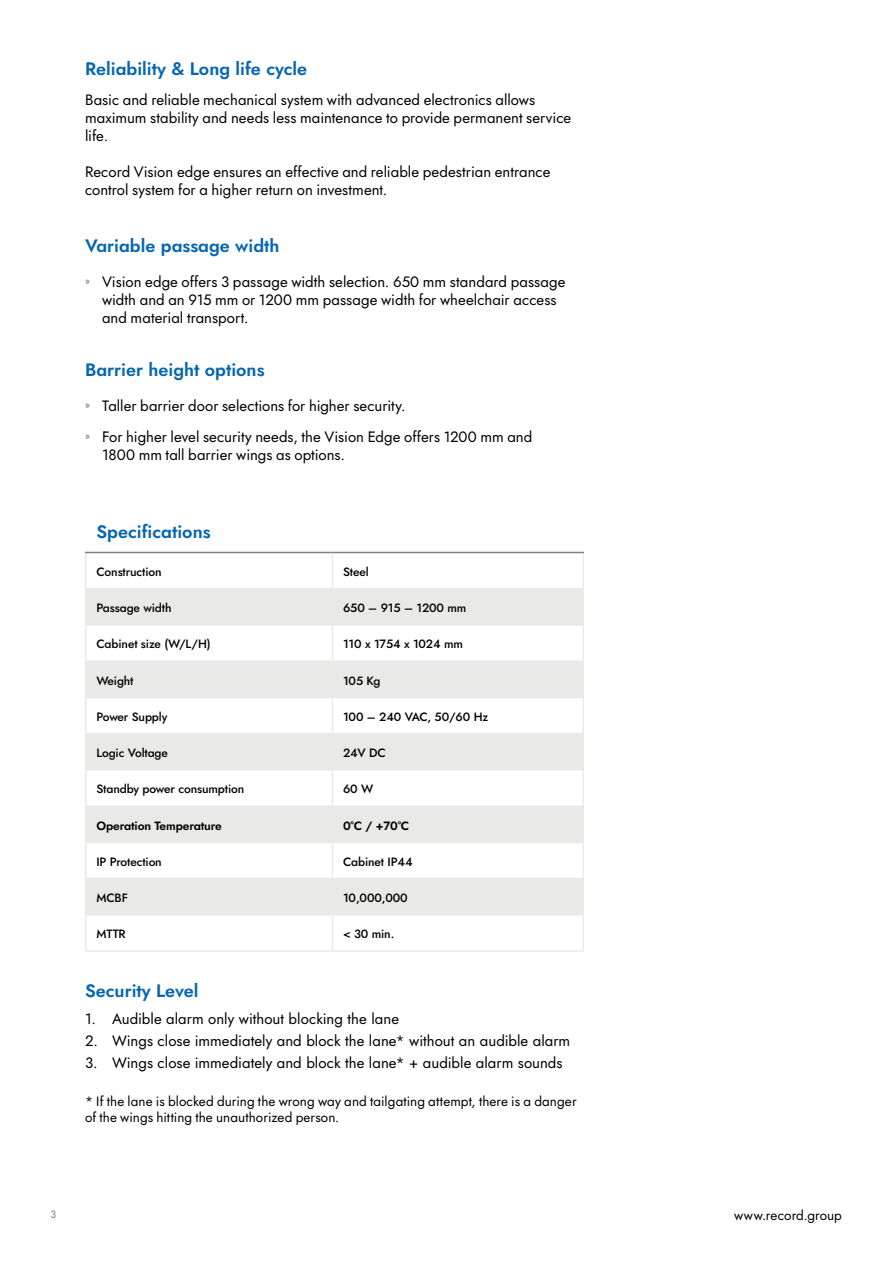
<style>
.page{position:relative;width:893px;height:1263px;background:#fff}
.page>*{position:absolute;margin:0;border:0;box-sizing:border-box;transform-origin:0 0}
.t1{font:600 18px "Jost";color:#0666b0}
.t2{font:15px/18px "Jost";color:#000}
.t3{font:13.5px/16.5px "Jost";letter-spacing:.005em;color:#000}
.t4{font:500 12px "Jost";letter-spacing:-.01em;color:#000}
.t5{font:600 12px "Jost";letter-spacing:-.01em;color:#000}
.t6{font:10.5px "Jost";color:#7f8084}
</style>
<div class="page">
<svg style="left:87px;top:589px;width:496px;height:325px;fill:#e9eae8"></svg>
<hr style="left:332px;top:553px;width:1px;height:35px;background:#e9eae8">
<hr style="left:85px;top:588px;width:247px;height:1px;background:#e9eae8">
<hr style="left:332px;top:588px;width:252px;height:1px;background:#e9eae8">
<hr style="left:332px;top:589px;width:1px;height:35px;background:#e9eae8">
<hr style="left:332px;top:698px;width:1px;height:35px;background:#e9eae8">
<hr style="left:85px;top:733px;width:247px;height:1px;background:#e9eae8">
<hr style="left:332px;top:734px;width:1px;height:35px;background:#e9eae8">
<hr style="left:85px;top:769px;width:247px;height:2px;background:#e9eae8">
<hr style="left:332px;top:771px;width:1px;height:34px;background:#e9eae8">
<hr style="left:85px;top:805px;width:247px;height:2px;background:#e9eae8">
<hr style="left:332px;top:807px;width:1px;height:34px;background:#e9eae8">
<hr style="left:85px;top:841px;width:247px;height:2px;background:#e9eae8">
<hr style="left:332px;top:843px;width:1px;height:35px;background:#e9eae8">
<hr style="left:85px;top:878px;width:247px;height:1px;background:#e9eae8">
<hr style="left:332px;top:879px;width:1px;height:35px;background:#e9eae8">
<hr style="left:85px;top:914px;width:247px;height:1px;background:#e9eae8">
<hr style="left:332px;top:915px;width:1px;height:35px;background:#e9eae8">
<hr style="left:85px;top:950px;width:247px;height:2px;background:#e9eae8">
<hr style="left:85px;top:553px;width:2px;height:35px;background:#e9eae8">
<hr style="left:583px;top:553px;width:1px;height:35px;background:#e9eae8">
<hr style="left:85px;top:589px;width:2px;height:35px;background:#e9eae8">
<hr style="left:583px;top:589px;width:1px;height:35px;background:#e9eae8">
<hr style="left:85px;top:698px;width:2px;height:35px;background:#e9eae8">
<hr style="left:583px;top:698px;width:1px;height:35px;background:#e9eae8">
<hr style="left:85px;top:734px;width:2px;height:35px;background:#e9eae8">
<hr style="left:583px;top:734px;width:1px;height:35px;background:#e9eae8">
<hr style="left:85px;top:771px;width:2px;height:34px;background:#e9eae8">
<hr style="left:583px;top:771px;width:1px;height:34px;background:#e9eae8">
<hr style="left:85px;top:807px;width:2px;height:34px;background:#e9eae8">
<hr style="left:583px;top:807px;width:1px;height:34px;background:#e9eae8">
<hr style="left:85px;top:843px;width:2px;height:35px;background:#e9eae8">
<hr style="left:583px;top:843px;width:1px;height:35px;background:#e9eae8">
<hr style="left:85px;top:879px;width:2px;height:35px;background:#e9eae8">
<hr style="left:583px;top:879px;width:1px;height:35px;background:#e9eae8">
<hr style="left:85px;top:915px;width:2px;height:35px;background:#e9eae8">
<hr style="left:583px;top:915px;width:1px;height:35px;background:#e9eae8">
<hr style="left:85px;top:660px;width:247px;height:2px;background:#e9eae8">
<hr style="left:85px;top:626px;width:2px;height:34px;background:#e9eae8">
<hr style="left:583px;top:626px;width:1px;height:34px;background:#e9eae8">
<hr style="left:85px;top:662px;width:2px;height:35px;background:#e9eae8">
<hr style="left:583px;top:662px;width:1px;height:35px;background:#e9eae8">
<hr style="left:85px;top:697px;width:247px;height:1px;background:#e9eae8">
<hr style="left:85px;top:624px;width:247px;height:2px;background:#e9eae8">
<hr style="left:332px;top:624px;width:252px;height:2px;background:#e9eae8">
<hr style="left:332px;top:626px;width:1px;height:34px;background:#e9eae8">
<hr style="left:332px;top:660px;width:252px;height:2px;background:#e9eae8">
<hr style="left:332px;top:662px;width:1px;height:35px;background:#e9eae8">
<hr style="left:332px;top:697px;width:252px;height:1px;background:#e9eae8">
<hr style="left:332px;top:733px;width:252px;height:1px;background:#e9eae8">
<hr style="left:332px;top:769px;width:252px;height:2px;background:#e9eae8">
<hr style="left:332px;top:805px;width:252px;height:2px;background:#e9eae8">
<hr style="left:332px;top:841px;width:252px;height:2px;background:#e9eae8">
<hr style="left:332px;top:878px;width:252px;height:1px;background:#e9eae8">
<hr style="left:332px;top:914px;width:252px;height:1px;background:#e9eae8">
<hr style="left:332px;top:950px;width:252px;height:2px;background:#e9eae8">
<hr style="left:85px;top:552px;width:247px;height:1px;background:#7f8084">
<hr style="left:332px;top:552px;width:252px;height:1px;background:#7f8084">
<p class="t1" style="left:85px;top:56px;width:224px">Reliability &amp; Long life cycle</p>
<p class="t2" style="left:85px;top:91px;width:488px">Basic and reliable mechanical system with advanced electronics allows maximum stability and needs less maintenance to provide permanent service life.</p>
<p class="t2" style="left:85px;top:163px;width:467px">Record Vision edge ensures an effective and reliable pedestrian entrance control system for a higher return on investment.</p>
<p class="t1" style="left:85px;top:234px;width:196px">Variable passage width</p>
<p class="t2" style="left:102px;top:273px;width:465px;text-indent:-17px"><sup>»</sup> Vision edge offers 3 passage width selection. 650 mm standard passage width and an 915 mm or 1200 mm passage width for wheelchair access and material transport.</p>
<p class="t1" style="left:85px;top:358px;width:181px">Barrier height options</p>
<p class="t2" style="left:85px;top:391px;width:449px;line-height:30.8px"><sup>»</sup> Taller barrier door selections for higher security.<br><sup>»</sup> For higher level security needs, the Vision Edge offers 1200 mm and</p>
<p class="t2" style="left:102px;top:446px;width:244px">1800 mm tall barrier wings as options.</p>
<p class="t1" style="left:96px;top:519px;width:116px">Specifications</p>
<p class="t4" style="left:96px;top:564px;width:67px">Construction</p>
<p class="t4" style="left:343px;top:564px;width:27px">Steel</p>
<p class="t4" style="left:96px;top:600px;width:77px">Passage width</p>
<p class="t4" style="left:343px;top:600px;width:125px">650 – 915 – 1200 mm</p>
<p class="t4" style="left:96px;top:636px;width:116px">Cabinet size (W/L/H)</p>
<p class="t4" style="left:343px;top:636px;width:121px">110 x 1754 x 1024 mm</p>
<p class="t4" style="left:96px;top:672px;width:39px">Weight</p>
<p class="t4" style="left:343px;top:672px;width:39px">105 Kg</p>
<p class="t4" style="left:96px;top:708px;width:72px">Power Supply</p>
<p class="t4" style="left:343px;top:708px;width:147px">100 – 240 VAC, 50/60 Hz</p>
<p class="t4" style="left:96px;top:745px;width:73px">Logic Voltage</p>
<p class="t4" style="left:343px;top:745px;width:44px">24V DC</p>
<p class="t4" style="left:96px;top:781px;width:149px">Standby power consumption</p>
<p class="t4" style="left:343px;top:781px;width:32px">60 W</p>
<p class="t5" style="left:96px;top:817px;width:127px">Operation Temperature</p>
<p class="t5" style="left:343px;top:817px;width:68px">0°C / +70°C</p>
<p class="t4" style="left:96px;top:853px;width:67px">IP Protection</p>
<p class="t4" style="left:343px;top:853px;width:71px">Cabinet IP44</p>
<p class="t4" style="left:96px;top:890px;width:33px">MCBF</p>
<p class="t4" style="left:343px;top:890px;width:66px">10,000,000</p>
<p class="t4" style="left:96px;top:926px;width:31px">MTTR</p>
<p class="t4" style="left:343px;top:926px;width:53px">&lt; 30 min.</p>
<p class="t1" style="left:85px;top:979px;width:115px">Security Level</p>
<p class="t2" style="left:85px;top:1010px;width:316px">1. Audible alarm only without blocking the lane</p>
<p class="t2" style="left:85px;top:1032px;width:487px">2. Wings close immediately and block the lane* without an audible alarm</p>
<p class="t2" style="left:85px;top:1054px;width:479px">3. Wings close immediately and block the lane* + audible alarm sounds</p>
<p class="t3" style="left:85px;top:1093px;width:493px">* If the lane is blocked during the wrong way and tailgating attempt, there is a danger of the wings hitting the unauthorized person.</p>
<p class="t6" style="left:51px;top:1207px;width:7px">3</p>
<p class="t3" style="left:734px;top:1207px;width:109px">www.record.group</p>
</div>
